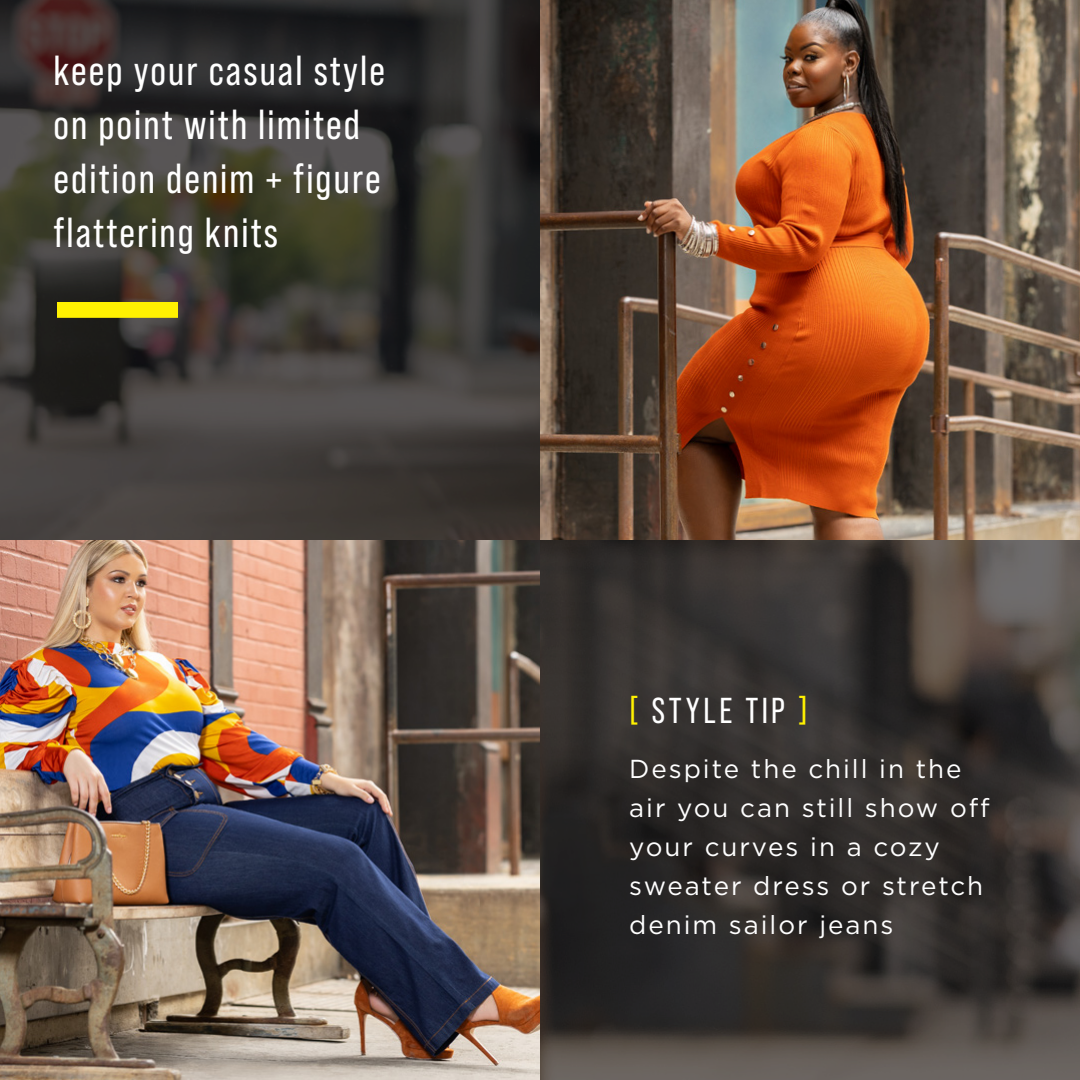
<style>
.page{position:relative;width:1080px;height:1080px;background:#fff}
.page>*{position:absolute;margin:0;border:0;box-sizing:border-box;transform-origin:0 0}
.t1{font:42px "Bebas Neue Pro";letter-spacing:.05em;color:#fff}
.t2{font:36px "Bebas Neue Pro";letter-spacing:.1em;color:#fff}
.t3{font:26px/39px "Gotham";letter-spacing:.075em;color:#fff}
.s1{color:#fff101}
</style>
<div class="page">
<img style="left:0;top:0;width:1080px;height:1080px">
<svg style="left:0;top:0;width:540px;height:540px"></svg>
<svg style="left:540px;top:540px;width:540px;height:540px"></svg>
<div style="left:57px;top:302px;width:121px;height:16px;background:#fff101"></div>
<p class="t1" style="left:54px;top:47px;width:333px">keep your casual style</p>
<p class="t1" style="left:54px;top:101px;width:308px">on point with limited</p>
<p class="t1" style="left:54px;top:155px;width:329px">edition denim + figure</p>
<p class="t1" style="left:54px;top:209px;width:226px">flattering knits</p>
<p class="t2" style="left:629px;top:690px;width:180px"><span class="s1">[</span> STYLE TIP <span class="s1">]</span></p>
<p class="t3" style="left:629px;top:748px;width:362px">Despite the chill in the air you can still show off your curves in a cozy sweater dress or stretch denim sailor jeans</p>
</div>
